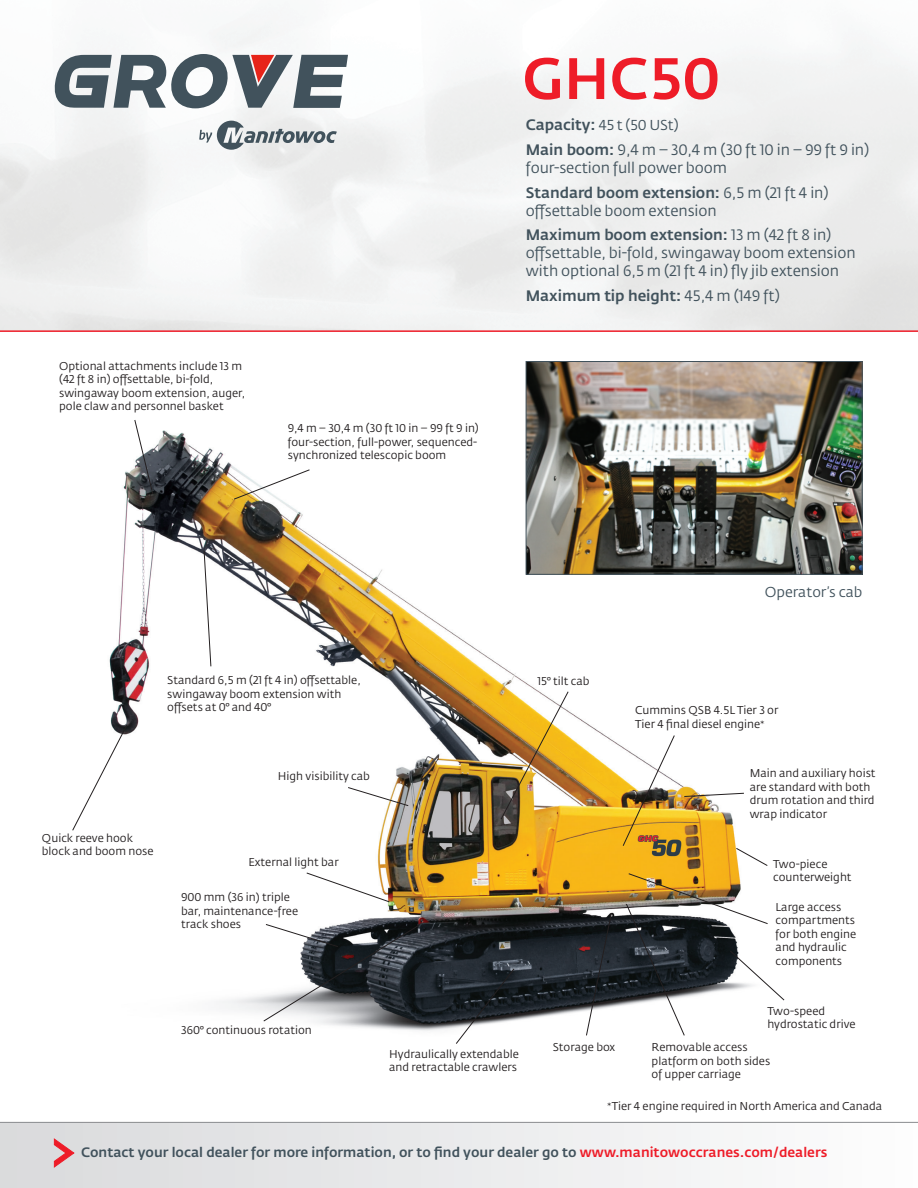
<style>
.page{position:relative;width:918px;height:1188px;background:#fff}
.page>*{position:absolute;margin:0;border:0;box-sizing:border-box;transform-origin:0 0}
.t1{font:500 57.75px "Fedra Sans Pro";color:#ee1c28}
.t2{font:15px/18px "Fedra Sans Pro";letter-spacing:-.005em;color:#41525c}
.t3{font:500 15px "Fedra Sans Pro";letter-spacing:-.005em;color:#41525c}
.t4{font:14.25px "Fedra Sans Pro";color:#41525c}
.Body{font:500 13.5px "Fedra Sans Pro";color:#41525c}
.t5{font:11.25px/13.5px "Fedra Sans Pro";color:#231f20}
.s1{font-weight:500;font-size:15px}
.s2{font-weight:500}
.s3{font-weight:400}
.s4{font-family:"Adobe Garamond Pro"}
.s5{color:#ee1c28}
</style>
<div class="page">
<img style="left:109px;top:431px;width:630px;height:600px">
<hr style="left:0;top:330px;width:918px;height:2px;background:#ee1c28">
<div style="left:0;top:1122px;width:918px;height:66px;background:linear-gradient(to right,#d9dadc,#fdfdfd)"></div>
<hr style="left:0;top:1122px;width:918px;height:1px;background:#8a8c8f">
<svg style="left:53px;top:1137px;width:22px;height:32px"></svg>
<svg style="left:134px;top:420px;width:20px;height:75px"></svg>
<svg style="left:72px;top:724px;width:56px;height:107px"></svg>
<svg style="left:455px;top:968px;width:60px;height:76px"></svg>
<svg style="left:203px;top:550px;width:9px;height:117px"></svg>
<svg style="left:233px;top:469px;width:77px;height:31px"></svg>
<img style="left:500px;top:691px;width:69px;height:129px">
<img style="left:622px;top:735px;width:53px;height:112px">
<svg style="left:684px;top:792px;width:60px;height:5px"></svg>
<svg style="left:735px;top:847px;width:33px;height:20px"></svg>
<svg style="left:625px;top:873px;width:160px;height:163px"></svg>
<svg style="left:586px;top:913px;width:26px;height:123px"></svg>
<svg style="left:263px;top:924px;width:158px;height:98px"></svg>
<svg style="left:306px;top:872px;width:84px;height:31px"></svg>
<svg style="left:347px;top:787px;width:62px;height:20px"></svg>
<img style="left:528px;top:363px;width:333px;height:210px">
<div style="left:526px;top:361px;width:337px;height:214px;border:1px solid #41525c"></div>
<svg style="left:55px;top:54px;width:293px;height:54px"></svg>
<svg style="left:199px;top:121px;width:138px;height:29px"></svg>
<p class="t1" style="left:522px;top:43px;width:200px">GHC50</p>
<p class="t5" style="left:59px;top:359px;width:188px">Optional attachments include 13 m (42 ft 8 in) offsettable, bi-fold, swingaway boom extension, auger, pole claw and personnel basket</p>
<p class="t5" style="left:288px;top:422px;width:193px">9,4 m – 30,4 m (30 ft 10 in – 99 ft 9 in) four-section, full-power, sequenced&shy;synchronized telescopic boom</p>
<p class="t4" style="left:526px;top:116px;width:154px"><span class="s1">Capacity:</span> 45 t (50 USt)</p>
<p class="t2" style="left:526px;top:141px;width:345px"><span class="s2">Main boom:</span> 9,4 m – 30,4 m (30 ft 10 in – 99 ft 9 in) four-section full power boom</p>
<p class="t2" style="left:526px;top:183px;width:304px"><span class="s2">Standard boom extension:</span> 6,5 m (21 ft 4 in) offsettable boom extension</p>
<p class="t2" style="left:526px;top:226px;width:331px"><span class="s2">Maximum boom extension:</span> 13 m (42 ft 8 in) offsettable, bi-fold, swingaway boom extension with optional 6,5 m (21 ft 4 in) fly jib extension</p>
<p class="t3" style="left:526px;top:286px;width:256px">Maximum tip height: <span class="s3">45,4 m (149 ft)</span></p>
<p class="t5" style="left:167px;top:674px;width:195px">Standard 6,5 m (21 ft 4 in) offsettable, swingaway boom extension with offsets at 0° and 40°</p>
<p class="t5" style="left:42px;top:831px;width:113px">Quick reeve hook block and boom nose</p>
<p class="t5" style="left:278px;top:770px;width:94px">High visibility cab</p>
<p class="t5" style="left:248px;top:855px;width:92px">External light bar</p>
<p class="t5" style="left:181px;top:891px;width:119px">900 mm (36 in) triple bar, maintenance-free track shoes</p>
<p class="t5" style="left:181px;top:1023px;width:132px">360° continuous rotation</p>
<p class="t5" style="left:537px;top:674px;width:54px">15° tilt cab</p>
<p class="t4" style="left:765px;top:583px;width:99px">Operator’s cab</p>
<p class="t5" style="left:635px;top:704px;width:145px">Cummins QSB 4.5L Tier 3 or<br>Tier 4 final diesel engine<span class="s4">*</span></p>
<p class="t5" style="left:750px;top:767px;width:127px">Main and auxiliary hoist are standard with both drum rotation and third wrap indicator</p>
<p class="t5" style="left:773px;top:857px;width:80px">Two-piece counterweight</p>
<p class="t5" style="left:776px;top:900px;width:82px">Large access compartments for both engine and hydraulic components</p>
<p class="t5" style="left:767px;top:1004px;width:90px">Two-speed hydrostatic drive</p>
<p class="t5" style="left:553px;top:1040px;width:64px">Storage box</p>
<p class="t5" style="left:389px;top:1047px;width:131px">Hydraulically extendable and retractable crawlers</p>
<p class="t5" style="left:652px;top:1041px;width:120px">Removable access platform on both sides of upper carriage</p>
<p class="t5" style="left:607px;top:1099px;width:277px"><span class="s4">*</span>Tier 4 engine required in North America and Canada</p>
<p class="Body" style="left:81px;top:1143px;width:748px">Contact your local dealer for more information, or to find your dealer go to <span class="s5">www.manitowoccranes.com/dealers</span></p>
</div>
